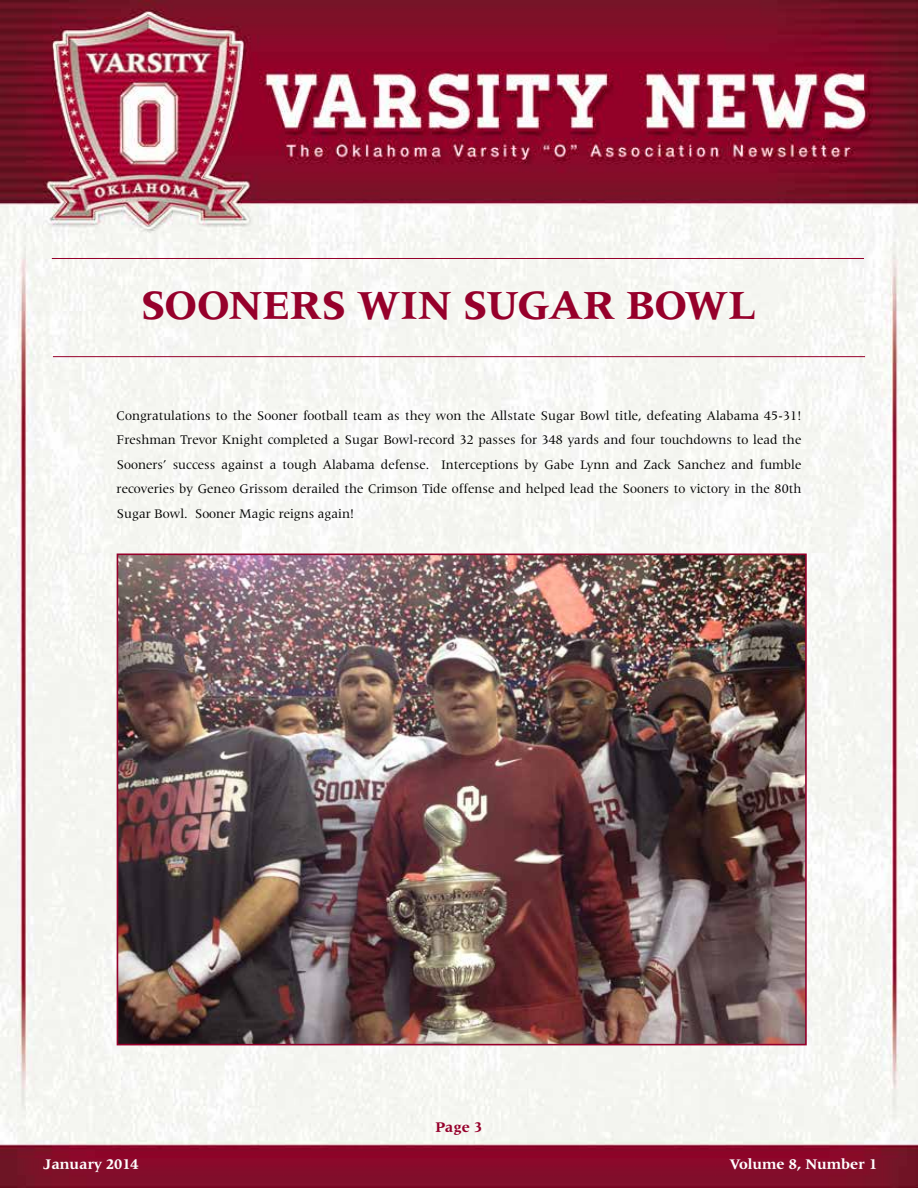
<style>
.page{position:relative;width:918px;height:1188px;background:#fff}
.page>*{position:absolute;margin:0;border:0;box-sizing:border-box;transform-origin:0 0}
.t1{font:700 42px "Latin 725 BT";letter-spacing:-.005em;color:#96002b}
.t2{font:700 15px "Latin 725 BT";color:#fff}
.t3{font:700 15px "Latin 725 BT";color:#96002b}
.t4{font:13.5px/24.6px "Latin 725 BT";color:#000;text-align:justify}
</style>
<div class="page">
<img style="left:0;top:0;width:918px;height:1188px">
<hr style="left:53px;top:356px;width:812px;height:1px;background:#96002b">
<img style="left:120px;top:557px;width:684px;height:485px">
<div style="left:117px;top:554px;width:690px;height:491px;border:2px solid #96002b"></div>
<hr style="left:52px;top:258px;width:812px;height:1px;background:#96002b">
<h1 class="t1" style="left:141px;top:282px;width:617px">SOONERS WIN SUGAR BOWL</h1>
<p class="t4" style="left:117px;top:403px;width:686px">Congratulations to the Sooner football team as they won the Allstate Sugar Bowl title, defeating Alabama 45-31!<br>Freshman Trevor Knight completed a Sugar Bowl-record 32 passes for 348 yards and four touchdowns to lead the Sooners’ success against a tough Alabama defense. Interceptions by Gabe Lynn and Zack Sanchez and fumble recoveries by Geneo Grissom derailed the Crimson Tide offense and helped lead the Sooners to victory in the 80th Sugar Bowl. Sooner Magic reigns again!</p>
<p class="t3" style="left:436px;top:1118px;width:48px">Page 3</p>
<p class="t2" style="left:43px;top:1156px;width:97px">January 2014</p>
<p class="t2" style="left:730px;top:1156px;width:149px">Volume 8, Number 1</p>
</div>
